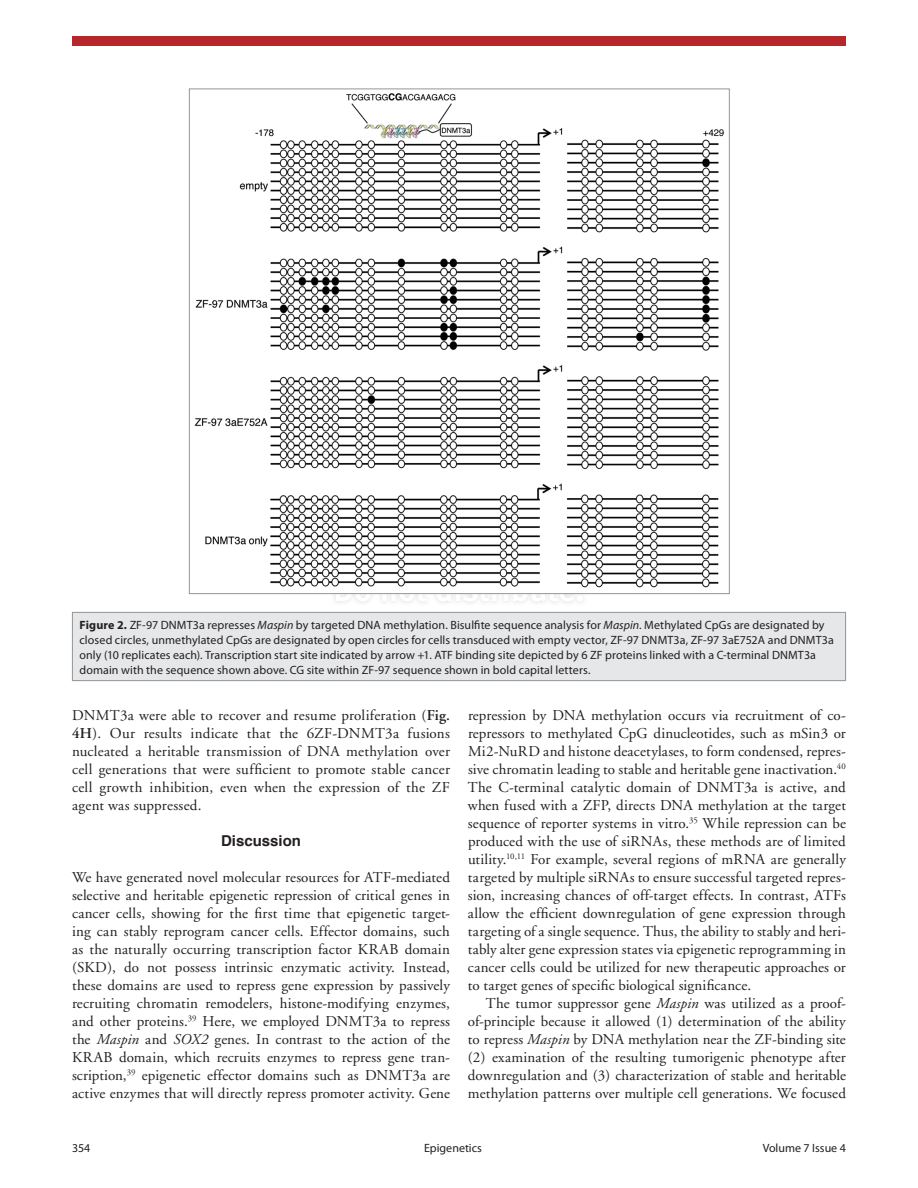
<style>
.page{position:relative;width:918px;height:1188px;background:#fff}
.page>*{position:absolute;margin:0;border:0;box-sizing:border-box;transform-origin:0 0}
.t1{font:33.75px "Meta Bold LF";color:#fff}
.t2{font:15px/18px "Adobe Garamond";letter-spacing:.01em;color:#231f20;text-align:justify}
.t3{font:700 15px "Helvetica";color:#231f20}
.t4{font:12px/15px "Myriad Pro";letter-spacing:.005em;color:#231f20}
.s1{font-weight:700}
.s2{font-style:italic}
.s3{font-weight:600}
</style>
<div class="page">
<div style="left:72px;top:36px;width:774px;height:10px;background:#b7262b"></div>
<div style="left:72px;top:612px;width:774px;height:69px;background:#e6e7e9"></div>
<div style="left:72px;top:612px;width:774px;height:69px;border:1px solid #939598"></div>
<img style="left:194px;top:93px;width:530px;height:495px">
<h1 class="t1" style="left:333px;top:569px;width:253px">Do not distribute.</h1>
<p class="t4" style="left:80px;top:617px;width:756px"><span class="s1">Figure 2.</span> ZF-97 DNMT3a represses <span class="s2">Maspin</span> by targeted DNA methylation. Bisulfite sequence analysis for <span class="s2">Maspin</span>. Methylated CpGs are designated by closed circles, unmethylated CpGs are designated by open circles for cells transduced with empty vector, ZF-97 DNMT3a, ZF-97 3aE752A and DNMT3a only (10 replicates each). Transcription start site indicated by arrow +1. ATF binding site depicted by 6 ZF proteins linked with a C-terminal DNMT3a domain with the sequence shown above. CG site within ZF-97 sequence shown in bold capital letters.</p>
<p class="t2" style="left:72px;top:707px;width:380px">DNMT3a were able to recover and resume proliferation (<span class="s3">Fig.<br>4H</span>). Our results indicate that the 6ZF-DNMT3a fusions nucleated a heritable transmission of DNA methylation over cell generations that were sufficient to promote stable cancer cell growth inhibition, even when the expression of the ZF agent was suppressed.</p>
<p class="t3" style="left:221px;top:829px;width:82px">Discussion</p>
<p class="t2" style="left:72px;top:869px;width:380px">We have generated novel molecular resources for ATF-mediated selective and heritable epigenetic repression of critical genes in cancer cells, showing for the first time that epigenetic target&shy;ing can stably reprogram cancer cells. Effector domains, such as the naturally occurring transcription factor KRAB domain (SKD), do not possess intrinsic enzymatic activity. Instead, these domains are used to repress gene expression by passively recruiting chromatin remodelers, histone-modifying enzymes, and other proteins.<sup>39</sup> Here, we employed DNMT3a to repress the <span class="s2">Maspin</span> and <span class="s2">SOX2</span> genes. In contrast to the action of the KRAB domain, which recruits enzymes to repress gene tran&shy;scription,<sup>39</sup> epigenetic effector domains such as DNMT3a are active enzymes that will directly repress promoter activity. Gene</p>
<p class="t2" style="left:468px;top:707px;width:379px">repression by DNA methylation occurs via recruitment of co&shy;repressors to methylated CpG dinucleotides, such as mSin3 or Mi2-NuRD and histone deacetylases, to form condensed, repres&shy;sive chromatin leading to stable and heritable gene inactivation.<sup>40<br></sup>The C-terminal catalytic domain of DNMT3a is active, and when fused with a ZFP, directs DNA methylation at the target sequence of reporter systems in vitro.<sup>35</sup> While repression can be produced with the use of siRNAs, these methods are of limited utility.<sup>10,11</sup> For example, several regions of mRNA are generally targeted by multiple siRNAs to ensure successful targeted repres&shy;sion, increasing chances of off-target effects. In contrast, ATFs allow the efficient downregulation of gene expression through targeting of a single sequence. Thus, the ability to stably and heri&shy;tably alter gene expression states via epigenetic reprogramming in cancer cells could be utilized for new therapeutic approaches or to target genes of specific biological significance.</p>
<p class="t2" style="left:468px;top:995px;width:380px;text-indent:18px">The tumor suppressor gene <span class="s2">Maspin</span> was utilized as a proof&shy;of-principle because it allowed (1) determination of the ability to repress <span class="s2">Maspin</span> by DNA methylation near the ZF-binding site (2) examination of the resulting tumorigenic phenotype after downregulation and (3) characterization of stable and heritable methylation patterns over multiple cell generations. We focused</p>
<p class="t4" style="left:72px;top:1140px;width:20px">354</p>
<p class="t4" style="left:424px;top:1140px;width:59px">Epigenetics</p>
<p class="t4" style="left:763px;top:1140px;width:85px">Volume 7 Issue 4</p>
</div>
